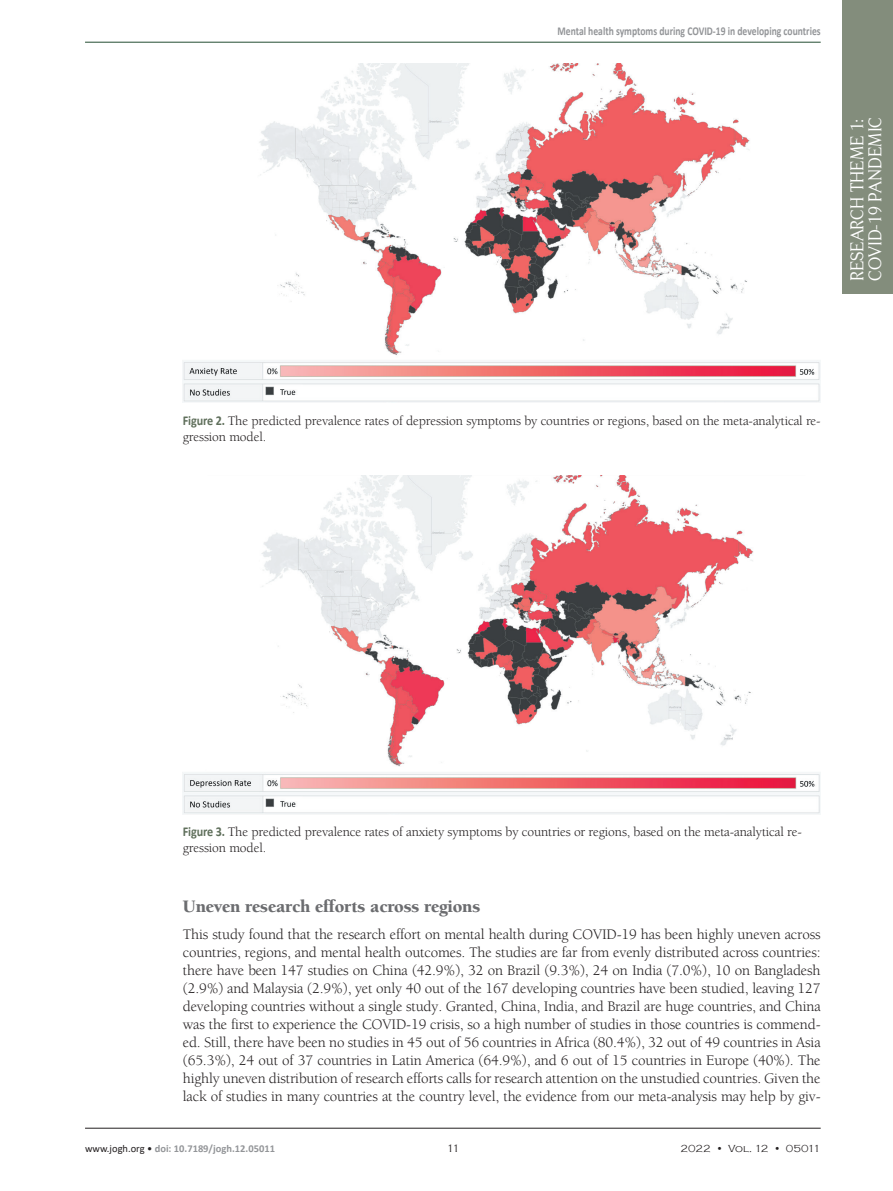
<style>
.page{position:relative;width:893px;height:1191px;background:#fff}
.page>*{position:absolute;margin:0;border:0;box-sizing:border-box;transform-origin:0 0}
.t1{font:18px/14px "Centabel";color:#fff}
.Podnaslovi_PAPERS_2{font:900 18px "Berkeley Std";letter-spacing:-.01em;color:#6c6d70}
.Tekst_Osnovni{font:15px/18px "Berkeley Std";letter-spacing:-.01em;color:#231f20;text-align:justify}
.potpisi_slike{font:13.5px/15.8px "Berkeley Std";letter-spacing:-.01em;color:#231f20}
.t2{font:700 12px "Calibri";color:#939598;scale:.8 1}
.t3{font:300 10.95px "Copperplate Gothic";color:#231f20}
.t4{font:700 10.5px "Calibri";color:#939598}
.t5{font:300 10.5px "Copperplate Gothic";color:#231f20}
.s1{font-family:"Calibri";font-weight:700;color:#5f6f5b}
.s2{font-weight:400;color:#231f20}
</style>
<div class="page">
<hr style="left:85px;top:1128px;width:736px;height:1px;background:#231f20">
<hr style="left:85px;top:42px;width:736px;height:1px;background:#244d32">
<div style="left:842px;top:0;width:51px;height:293px;background:#838d7c"></div>
<img style="left:183px;top:64px;width:638px;height:338px">
<img style="left:183px;top:475px;width:637px;height:339px">
<p class="t2" style="left:557px;top:22px;width:331px">Mental health symptoms during COVID-19 in developing countries</p>
<p class="t1" style="left:868px;top:281px;width:166px;rotate:-90deg">COVID-19 PANDEMIC</p>
<p class="t1" style="left:850px;top:281px;width:164px;rotate:-90deg">RESEARCH THEME 1:<br>VIEWPOINTS</p>
<p class="potpisi_slike" style="left:183px;top:413px;width:639px"><span class="s1">Figure 2.</span> The predicted prevalence rates of depression symptoms by countries or regions, based on the meta-analytical re&shy;gression model.</p>
<p class="potpisi_slike" style="left:183px;top:824px;width:620px"><span class="s1">Figure 3.</span> The predicted prevalence rates of anxiety symptoms by countries or regions, based on the meta-analytical re&shy;gression model.</p>
<p class="Podnaslovi_PAPERS_2" style="left:183px;top:897px;width:299px">Uneven research efforts across regions</p>
<p class="Tekst_Osnovni" style="left:183px;top:925px;width:639px">This study found that the research effort on mental health during COVID-19 has been highly uneven across countries, regions, and mental health outcomes. The studies are far from evenly distributed across countries: there have been 147 studies on China (42.9%), 32 on Brazil (9.3%), 24 on India (7.0%), 10 on Bangladesh (2.9%) and Malaysia (2.9%), yet only 40 out of the 167 developing countries have been studied, leaving 127 developing countries without a single study. Granted, China, India, and Brazil are huge countries, and China was the first to experience the COVID-19 crisis, so a high number of studies in those countries is commend&shy;ed. Still, there have been no studies in 45 out of 56 countries in Africa (80.4%), 32 out of 49 countries in Asia (65.3%), 24 out of 37 countries in Latin America (64.9%), and 6 out of 15 countries in Europe (40%). The highly uneven distribution of research efforts calls for research attention on the unstudied countries. Given the lack of studies in many countries at the country level, the evidence from our meta-analysis may help by giv-</p>
<p class="t4" style="left:85px;top:1141px;width:191px"><span class="s2">www.jogh.org •</span> doi: 10.7189/jogh.12.05011</p>
<p class="t3" style="left:447px;top:1142px;width:15px">11</p>
<p class="t5" style="left:680px;top:1142px;width:142px">2022 • Vol. 12 • 05011</p>
</div>
